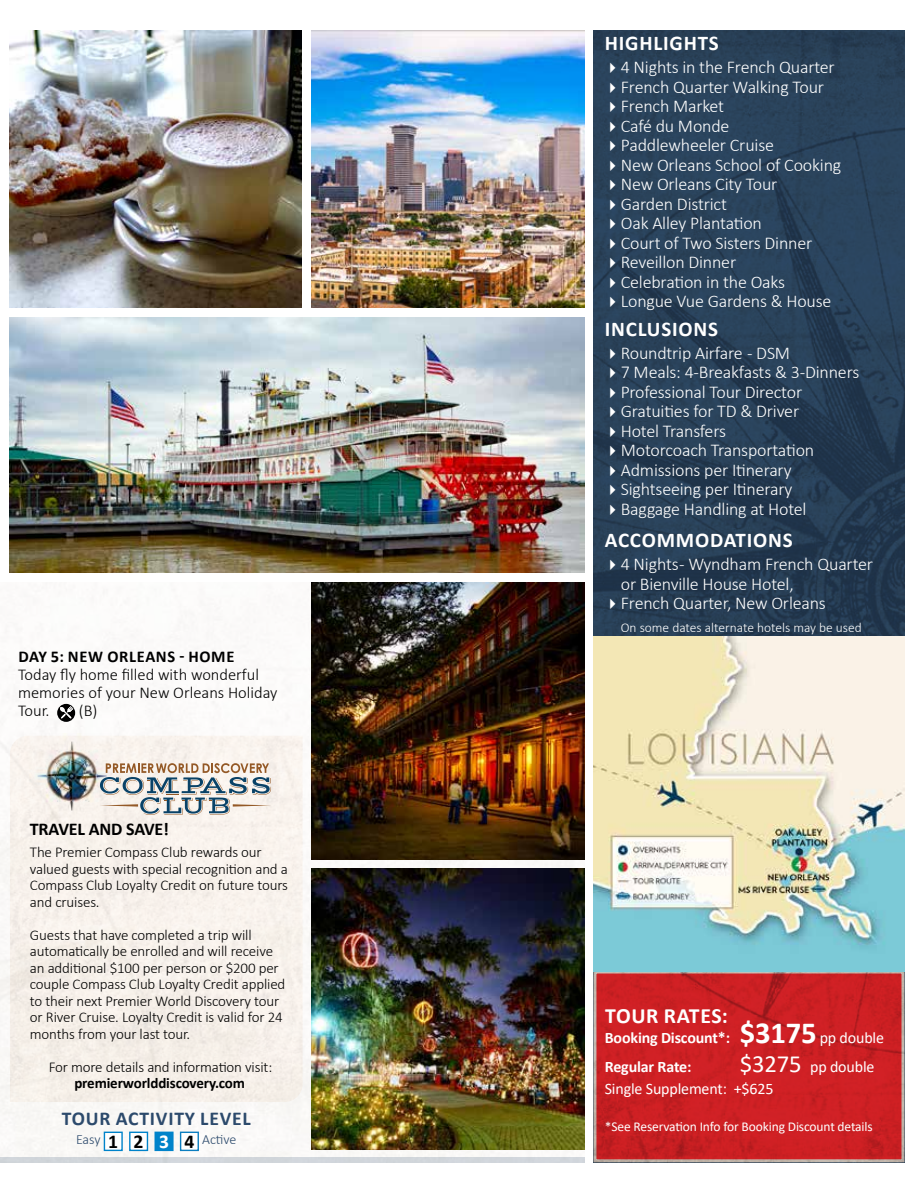
<style>
.page{position:relative;width:918px;height:1188px;background:#fff}
.page>*{position:absolute;margin:0;border:0;box-sizing:border-box;transform-origin:0 0}
.t1{font:700 21.75px "Calibri";letter-spacing:.03em;color:#fff}
.t2{font:700 21px "Calibri";letter-spacing:.04em;color:#fff}
.t3{font:700 19.65px "Calibri";letter-spacing:.04em;color:#2c4a6c}
.t4{font:300 18px/19.5px "Calibri";letter-spacing:-.01em;color:#fff}
.t5{font:700 18px "Calibri";letter-spacing:-.01em;color:#000}
.t6{font:300 16.5px/18px "Calibri";color:#000}
.t7{font:700 16.5px "Calibri";letter-spacing:.04em;color:#000}
.t8{font:700 16.05px/29.1px "Calibri";letter-spacing:-.01em;color:#fff}
.t9{font:16.05px "Calibri";letter-spacing:-.01em;color:#fff}
.t10{font:300 15px/16.5px "Calibri";letter-spacing:-.01em;color:#000}
.t11{font:700 15px "Calibri";letter-spacing:-.01em;color:#000}
.t12{font:300 14.1px "Calibri";letter-spacing:-.005em;color:#2c4a6c}
.Footnote{font:13.5px "Calibri";letter-spacing:-.01em;color:#fff}
.t13{font:300 13.5px "Calibri";color:#fff}
.s1{font-weight:700;font-size:19.65px;color:#000}
.s2{font-weight:700;font-size:19.65px;color:#fff}
.s3{font-size:30.75px}
.s4{font-weight:400}
.s5{font-size:24.75px}
</style>
<div class="page">
<img style="left:0;top:592px;width:585px;height:565px">
<img style="left:10px;top:30px;width:292px;height:277px">
<img style="left:311px;top:30px;width:274px;height:277px">
<img style="left:311px;top:582px;width:274px;height:277px">
<img style="left:311px;top:868px;width:274px;height:281px">
<img style="left:10px;top:318px;width:575px;height:255px">
<div style="left:0;top:1157px;width:585px;height:5px;background:#d1d6db"></div>
<img style="left:593px;top:30px;width:311px;height:1132px">
<img style="left:593px;top:636px;width:311px;height:335px">
<svg style="left:57px;top:704px;width:18px;height:18px"></svg>
<svg style="left:60px;top:706px;width:13px;height:12px"></svg>
<div style="left:104px;top:1132px;width:18px;height:18px;background:#fff"></div>
<div style="left:104px;top:1132px;width:19px;height:19px;border:1px solid #0083ca"></div>
<div style="left:130px;top:1132px;width:17px;height:18px;background:#fff"></div>
<div style="left:129px;top:1132px;width:19px;height:19px;border:1px solid #0083ca"></div>
<div style="left:155px;top:1132px;width:18px;height:18px;background:#0083ca"></div>
<div style="left:155px;top:1132px;width:19px;height:19px;border:1px solid #0083ca"></div>
<div style="left:181px;top:1132px;width:17px;height:18px;background:#fff"></div>
<div style="left:180px;top:1132px;width:19px;height:19px;border:1px solid #0c7ec0"></div>
<div style="left:10px;top:736px;width:293px;height:366px;background:#f7f1ea"></div>
<img style="left:29px;top:733px;width:83px;height:85px">
<svg style="left:100px;top:763px;width:171px;height:52px"></svg>
<svg style="left:611px;top:63px;width:5px;height:10px"></svg>
<svg style="left:611px;top:83px;width:5px;height:10px"></svg>
<svg style="left:611px;top:102px;width:5px;height:10px"></svg>
<svg style="left:611px;top:122px;width:5px;height:10px"></svg>
<svg style="left:611px;top:141px;width:5px;height:10px"></svg>
<svg style="left:611px;top:161px;width:5px;height:10px"></svg>
<svg style="left:611px;top:180px;width:5px;height:10px"></svg>
<svg style="left:611px;top:200px;width:5px;height:10px"></svg>
<svg style="left:611px;top:219px;width:5px;height:10px"></svg>
<svg style="left:611px;top:239px;width:5px;height:10px"></svg>
<svg style="left:611px;top:258px;width:5px;height:10px"></svg>
<svg style="left:611px;top:278px;width:5px;height:10px"></svg>
<svg style="left:611px;top:297px;width:5px;height:10px"></svg>
<svg style="left:611px;top:349px;width:5px;height:10px"></svg>
<svg style="left:611px;top:368px;width:5px;height:10px"></svg>
<svg style="left:611px;top:388px;width:5px;height:10px"></svg>
<svg style="left:611px;top:407px;width:5px;height:10px"></svg>
<svg style="left:611px;top:427px;width:5px;height:10px"></svg>
<svg style="left:611px;top:446px;width:5px;height:10px"></svg>
<svg style="left:611px;top:466px;width:5px;height:10px"></svg>
<svg style="left:611px;top:485px;width:5px;height:10px"></svg>
<svg style="left:611px;top:505px;width:5px;height:10px"></svg>
<svg style="left:611px;top:560px;width:5px;height:10px"></svg>
<svg style="left:611px;top:599px;width:5px;height:10px"></svg>
<h3 class="t7" style="left:18px;top:645px;width:218px">DAY 5: NEW ORLEANS - HOME</h3>
<p class="t6" style="left:18px;top:665px;width:261px">Today fly home filled with wonderful memories of your New Orleans Holiday<br>Tour.</p>
<p class="t6" style="left:79px;top:701px;width:20px">(B)</p>
<p class="t5" style="left:30px;top:816px;width:141px">TRAVEL AND SAVE!</p>
<p class="t10" style="left:30px;top:844px;width:260px">The Premier Compass Club rewards our valued guests with special recognition and a Compass Club Loyalty Credit on future tours and cruises.</p>
<p class="t10" style="left:30px;top:926px;width:257px">Guests that have completed a trip will automatically be enrolled and will receive an additional $100 per person or $200 per couple Compass Club Loyalty Credit applied to their next Premier World Discovery tour or River Cruise. Loyalty Credit is valid for 24 months from your last tour.</p>
<p class="t10" style="left:49px;top:1058px;width:225px">For more details and information visit:</p>
<p class="t11" style="left:74px;top:1073px;width:172px">premierworlddiscovery.com</p>
<p class="t3" style="left:62px;top:1105px;width:190px">TOUR ACTIVITY LEVEL</p>
<p class="t12" style="left:76px;top:1131px;width:162px">Easy <span class="s1">1 2</span> <span class="s2">3</span> <span class="s1">4</span> Active</p>
<p class="t2" style="left:605px;top:29px;width:116px">HIGHLIGHTS</p>
<p class="t4" style="left:621px;top:58px;width:216px">4 Nights in the French Quarter</p>
<p class="t4" style="left:621px;top:77px;width:205px">French Quarter Walking Tour</p>
<p class="t4" style="left:621px;top:97px;width:105px">French Market</p>
<p class="t4" style="left:621px;top:116px;width:110px">Café du Monde</p>
<p class="t4" style="left:621px;top:136px;width:155px">Paddlewheeler Cruise</p>
<p class="t4" style="left:621px;top:155px;width:222px">New Orleans School of Cooking</p>
<p class="t4" style="left:621px;top:175px;width:158px">New Orleans City Tour</p>
<p class="t4" style="left:621px;top:194px;width:108px">Garden District</p>
<p class="t4" style="left:621px;top:214px;width:143px">Oak Alley Plantation</p>
<p class="t4" style="left:621px;top:233px;width:193px">Court of Two Sisters Dinner</p>
<p class="t4" style="left:621px;top:253px;width:117px">Reveillon Dinner</p>
<p class="t4" style="left:621px;top:272px;width:166px">Celebration in the Oaks</p>
<p class="t4" style="left:621px;top:292px;width:212px">Longue Vue Gardens &amp; House</p>
<p class="t2" style="left:605px;top:314px;width:115px">INCLUSIONS</p>
<p class="t4" style="left:621px;top:343px;width:171px">Roundtrip Airfare - DSM</p>
<p class="t4" style="left:621px;top:363px;width:240px">7 Meals: 4-Breakfasts &amp; 3-Dinners</p>
<p class="t4" style="left:621px;top:382px;width:183px">Professional Tour Director</p>
<p class="t4" style="left:621px;top:402px;width:180px">Gratuities for TD &amp; Driver</p>
<p class="t4" style="left:621px;top:421px;width:107px">Hotel Transfers</p>
<p class="t4" style="left:621px;top:441px;width:195px">Motorcoach Transportation</p>
<p class="t4" style="left:621px;top:460px;width:172px">Admissions per Itinerary</p>
<p class="t4" style="left:621px;top:480px;width:173px">Sightseeing per Itinerary</p>
<p class="t4" style="left:621px;top:499px;width:187px">Baggage Handling at Hotel</p>
<p class="t2" style="left:605px;top:525px;width:190px">ACCOMMODATIONS</p>
<p class="t4" style="left:621px;top:554px;width:254px">4 Nights - Wyndham French Quarter or Bienville House Hotel,</p>
<p class="t4" style="left:621px;top:593px;width:207px">French Quarter, New Orleans</p>
<p class="t13" style="left:621px;top:619px;width:243px">On some dates alternate hotels may be used</p>
<p class="t1" style="left:605px;top:1000px;width:124px">TOUR RATES:</p>
<p class="t8" style="left:605px;top:1023px;width:281px">Booking Discount*: <span class="s3">$3175</span> <span class="s4">pp double<br></span>Regular Rate:</p>
<p class="t9" style="left:740px;top:1056px;width:136px"><span class="s5">$3275</span> pp double</p>
<p class="t9" style="left:605px;top:1077px;width:170px">Single Supplement: +$625</p>
<p class="Footnote" style="left:605px;top:1117px;width:270px">*See Reservation Info for Booking Discount details</p>
</div>
